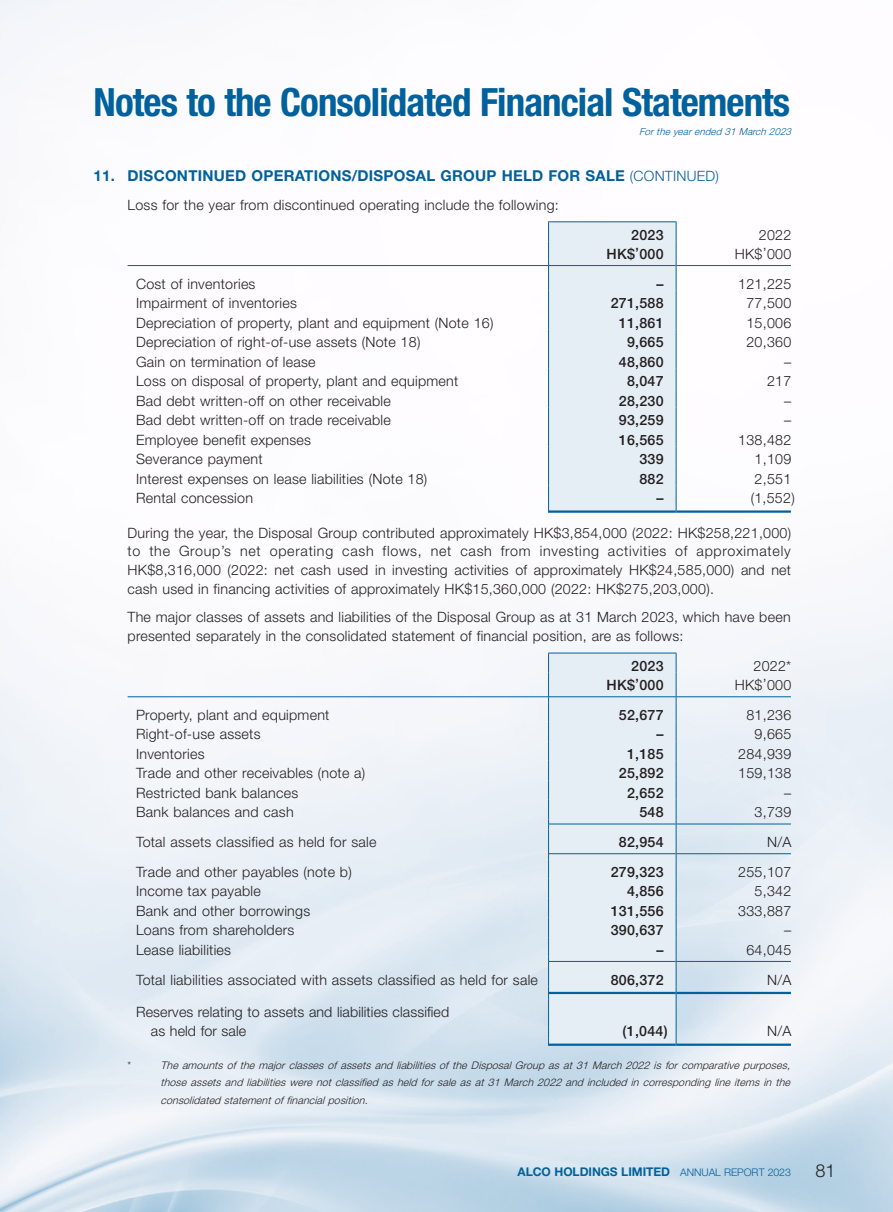
<style>
.page{position:relative;width:893px;height:1212px;background:#fff}
.page>*{position:absolute;margin:0;border:0;box-sizing:border-box;transform-origin:0 0}
.t1{font:700 condensed 39px "Helvetica Neue LT Std";letter-spacing:-.025em;color:#00619c}
.t2{font:300 18px "Helvetica Neue LT Std";color:#231f20}
.Heading_1{font:700 15px "Helvetica Neue LT Std";letter-spacing:.02em;color:#00619c}
.Body_Text{font:300 14.25px/18.8px "Helvetica Neue LT Std";letter-spacing:.02em;color:#231f20}
.Body_Text-2{font:500 14.25px "Helvetica Neue LT Std";letter-spacing:.02em;color:#231f20}
.t3{font:700 12px "Helvetica Neue LT Std";letter-spacing:-.005em;color:#00619c}
.Notes{font:italic 300 10.5px/17.2px "Helvetica Neue LT Std";color:#231f20;text-align:justify}
.Notes-2{font:300 10.5px "Helvetica Neue LT Std";color:#231f20}
.t4{font:italic 300 9.75px "Helvetica Neue LT Std";color:#00619c}
.s1{font-weight:300;font-size:14.25px}
.s2{font-weight:300;font-size:10.5px}
</style>
<div class="page">
<hr style="left:548px;top:221px;width:128px;height:1px;background:#00619c">
<div style="left:548px;top:222px;width:129px;height:291px;background:#e6eef5"></div>
<hr style="left:128px;top:265px;width:420px;height:1px;background:#00619c">
<hr style="left:549px;top:265px;width:127px;height:1px;background:#00619c">
<hr style="left:676px;top:265px;width:115px;height:1px;background:#00619c">
<hr style="left:549px;top:510px;width:127px;height:3px;background:#00619c">
<hr style="left:676px;top:510px;width:115px;height:3px;background:#00619c">
<div style="left:549px;top:654px;width:127px;height:389px;background:#e6eef5"></div>
<hr style="left:548px;top:653px;width:128px;height:1px;background:#00619c">
<svg style="left:548px;top:653px;width:1px;height:346px"></svg>
<svg style="left:676px;top:653px;width:1px;height:346px"></svg>
<hr style="left:548px;top:999px;width:1px;height:39px;background:#00619c">
<hr style="left:676px;top:999px;width:1px;height:39px;background:#00619c">
<hr style="left:128px;top:696px;width:420px;height:1px;background:#00619c">
<hr style="left:549px;top:696px;width:127px;height:1px;background:#00619c">
<hr style="left:676px;top:696px;width:115px;height:1px;background:#00619c">
<hr style="left:549px;top:824px;width:127px;height:1px;background:#00619c">
<hr style="left:676px;top:824px;width:115px;height:1px;background:#00619c">
<hr style="left:549px;top:853px;width:127px;height:1px;background:#00619c">
<hr style="left:676px;top:853px;width:115px;height:1px;background:#00619c">
<hr style="left:549px;top:961px;width:127px;height:1px;background:#00619c">
<hr style="left:676px;top:961px;width:115px;height:1px;background:#00619c">
<hr style="left:549px;top:992px;width:127px;height:2px;background:#00619c">
<hr style="left:676px;top:992px;width:115px;height:2px;background:#00619c">
<hr style="left:549px;top:1043px;width:127px;height:3px;background:#00619c">
<hr style="left:676px;top:1043px;width:115px;height:3px;background:#00619c">
<h1 class="t1" style="left:94px;top:78px;width:698px">Notes to the Consolidated Financial Statements</h1>
<p class="t4" style="left:639px;top:126px;width:156px">Fortheyearended 31 March2023</p>
<p class="Heading_1" style="left:94px;top:167px;width:627px">11. DISCONTINUED OPERATIONS/DISPOSAL GROUP HELD FOR SALE <span class="s1">(CONTINUED)</span></p>
<p class="Body_Text" style="left:128px;top:195px;width:433px">Loss for the year from discontinued operating include the following:</p>
<p class="Body_Text-2" style="left:631px;top:226px;width:34px">2023</p>
<p class="Body_Text" style="left:759px;top:225px;width:34px">2022</p>
<p class="Body_Text-2" style="left:606px;top:245px;width:59px">HK$’000</p>
<p class="Body_Text" style="left:735px;top:244px;width:58px">HK$’000</p>
<p class="Body_Text" style="left:136px;top:274px;width:121px">Cost of inventories</p>
<p class="Body_Text-2" style="left:657px;top:275px;width:9px">–</p>
<p class="Body_Text" style="left:738px;top:274px;width:55px">121,225</p>
<p class="Body_Text" style="left:136px;top:293px;width:162px">Impairment of inventories</p>
<p class="Body_Text-2" style="left:611px;top:295px;width:55px">271,588</p>
<p class="Body_Text" style="left:746px;top:293px;width:46px">77,500</p>
<p class="Body_Text" style="left:136px;top:313px;width:359px">Depreciation of property, plant and equipment (Note 16)</p>
<p class="Body_Text-2" style="left:619px;top:314px;width:46px">11,861</p>
<p class="Body_Text" style="left:746px;top:313px;width:46px">15,006</p>
<p class="Body_Text" style="left:136px;top:332px;width:286px">Depreciation of right-of-use assets (Note 18)</p>
<p class="Body_Text-2" style="left:627px;top:334px;width:38px">9,665</p>
<p class="Body_Text" style="left:746px;top:332px;width:46px">20,360</p>
<p class="Body_Text" style="left:136px;top:352px;width:181px">Gain on termination of lease</p>
<p class="Body_Text-2" style="left:619px;top:353px;width:46px">48,860</p>
<p class="Body_Text" style="left:784px;top:352px;width:9px">–</p>
<p class="Body_Text" style="left:136px;top:371px;width:324px">Loss on disposal of property, plant and equipment</p>
<p class="Body_Text-2" style="left:627px;top:373px;width:38px">8,047</p>
<p class="Body_Text" style="left:767px;top:371px;width:26px">217</p>
<p class="Body_Text" style="left:136px;top:391px;width:256px">Bad debt written-off on other receivable</p>
<p class="Body_Text-2" style="left:619px;top:392px;width:46px">28,230</p>
<p class="Body_Text" style="left:784px;top:391px;width:9px">–</p>
<p class="Body_Text" style="left:136px;top:410px;width:256px">Bad debt written-off on trade receivable</p>
<p class="Body_Text-2" style="left:619px;top:412px;width:46px">93,259</p>
<p class="Body_Text" style="left:784px;top:410px;width:9px">–</p>
<p class="Body_Text" style="left:136px;top:430px;width:177px">Employee benefit expenses</p>
<p class="Body_Text-2" style="left:619px;top:431px;width:46px">16,565</p>
<p class="Body_Text" style="left:738px;top:430px;width:55px">138,482</p>
<p class="Body_Text" style="left:136px;top:449px;width:128px">Severance payment</p>
<p class="Body_Text-2" style="left:639px;top:451px;width:26px">339</p>
<p class="Body_Text" style="left:755px;top:449px;width:38px">1,109</p>
<p class="Body_Text" style="left:136px;top:469px;width:293px">Interest expenses on lease liabilities (Note 18)</p>
<p class="Body_Text-2" style="left:639px;top:470px;width:26px">882</p>
<p class="Body_Text" style="left:755px;top:469px;width:38px">2,551</p>
<p class="Body_Text" style="left:136px;top:488px;width:118px">Rental concession</p>
<p class="Body_Text-2" style="left:657px;top:490px;width:9px">–</p>
<p class="Body_Text" style="left:751px;top:488px;width:46px">(1,552)</p>
<p class="Body_Text" style="left:128px;top:523px;width:665px;text-align:justify">During the year, the Disposal Group contributed approximately HK$3,854,000 (2022: HK$258,221,000) to the Group’s net operating cash flows, net cash from investing activities of approximately HK$8,316,000 (2022: net cash used in investing activities of approximately HK$24,585,000) and net cash used in financing activities of approximately HK$15,360,000 (2022: HK$275,203,000).</p>
<p class="Body_Text" style="left:128px;top:608px;width:665px">The major classes of assets and liabilities of the Disposal Group as at 31 March 2023, which have been presented separately in the consolidated statement of financial position, are as follows:</p>
<p class="Body_Text-2" style="left:631px;top:657px;width:34px">2023</p>
<p class="Body_Text" style="left:754px;top:656px;width:39px">2022*</p>
<p class="Body_Text-2" style="left:606px;top:677px;width:59px">HK$’000</p>
<p class="Body_Text" style="left:735px;top:675px;width:58px">HK$’000</p>
<p class="Body_Text" style="left:136px;top:705px;width:195px">Property, plant and equipment</p>
<p class="Body_Text-2" style="left:619px;top:706px;width:46px">52,677</p>
<p class="Body_Text" style="left:746px;top:705px;width:46px">81,236</p>
<p class="Body_Text" style="left:136px;top:725px;width:126px">Right-of-use assets</p>
<p class="Body_Text-2" style="left:657px;top:726px;width:9px">–</p>
<p class="Body_Text" style="left:755px;top:725px;width:38px">9,665</p>
<p class="Body_Text" style="left:136px;top:744px;width:70px">Inventories</p>
<p class="Body_Text-2" style="left:627px;top:745px;width:38px">1,185</p>
<p class="Body_Text" style="left:738px;top:744px;width:55px">284,939</p>
<p class="Body_Text" style="left:136px;top:764px;width:231px">Trade and other receivables (note a)</p>
<p class="Body_Text-2" style="left:619px;top:765px;width:46px">25,892</p>
<p class="Body_Text" style="left:738px;top:764px;width:55px">159,138</p>
<p class="Body_Text" style="left:136px;top:783px;width:164px">Restricted bank balances</p>
<p class="Body_Text-2" style="left:627px;top:784px;width:38px">2,652</p>
<p class="Body_Text" style="left:784px;top:783px;width:9px">–</p>
<p class="Body_Text" style="left:136px;top:803px;width:159px">Bank balances and cash</p>
<p class="Body_Text-2" style="left:639px;top:804px;width:26px">548</p>
<p class="Body_Text" style="left:755px;top:803px;width:38px">3,739</p>
<p class="Body_Text" style="left:136px;top:832px;width:242px">Total assets classified as held for sale</p>
<p class="Body_Text-2" style="left:619px;top:833px;width:46px">82,954</p>
<p class="Body_Text" style="left:767px;top:832px;width:26px">N/A</p>
<p class="Body_Text" style="left:136px;top:862px;width:217px">Trade and other payables (note b)</p>
<p class="Body_Text-2" style="left:611px;top:863px;width:55px">279,323</p>
<p class="Body_Text" style="left:738px;top:862px;width:55px">255,107</p>
<p class="Body_Text" style="left:136px;top:882px;width:126px">Income tax payable</p>
<p class="Body_Text-2" style="left:627px;top:883px;width:38px">4,856</p>
<p class="Body_Text" style="left:755px;top:882px;width:38px">5,342</p>
<p class="Body_Text" style="left:136px;top:901px;width:176px">Bank and other borrowings</p>
<p class="Body_Text-2" style="left:611px;top:902px;width:55px">131,556</p>
<p class="Body_Text" style="left:738px;top:901px;width:55px">333,887</p>
<p class="Body_Text" style="left:136px;top:921px;width:160px">Loans from shareholders</p>
<p class="Body_Text-2" style="left:611px;top:922px;width:55px">390,637</p>
<p class="Body_Text" style="left:784px;top:921px;width:9px">–</p>
<p class="Body_Text" style="left:136px;top:940px;width:97px">Lease liabilities</p>
<p class="Body_Text-2" style="left:657px;top:941px;width:9px">–</p>
<p class="Body_Text" style="left:746px;top:940px;width:46px">64,045</p>
<p class="Body_Text" style="left:136px;top:970px;width:403px">Total liabilities associated with assets classified as held for sale</p>
<p class="Body_Text-2" style="left:611px;top:971px;width:55px">806,372</p>
<p class="Body_Text" style="left:767px;top:970px;width:26px">N/A</p>
<p class="Body_Text" style="left:151px;top:1002px;width:300px;line-height:19.5px;text-indent:-15px">Reserves relating to assets and liabilities classified as held for sale</p>
<p class="Body_Text-2" style="left:623px;top:1023px;width:47px">(1,044)</p>
<p class="Body_Text" style="left:767px;top:1021px;width:26px">N/A</p>
<p class="Notes-2" style="left:128px;top:1059px;width:5px">*</p>
<p class="Notes" style="left:160px;top:1056px;width:634px">The amounts of the major classes of assets and liabilities of the Disposal Group as at 31 March 2022 is for comparative purposes, those assets and liabilities were not classified as held for sale as at 31 March 2022 and included in corresponding line items in the consolidated statementoffinancialposition.</p>
<p class="t3" style="left:517px;top:1164px;width:275px">ALCO HOLDINGS LIMITED <span class="s2">ANNUAL REPORT 2023</span></p>
<p class="t2" style="left:815px;top:1159px;width:22px">81</p>
</div>
